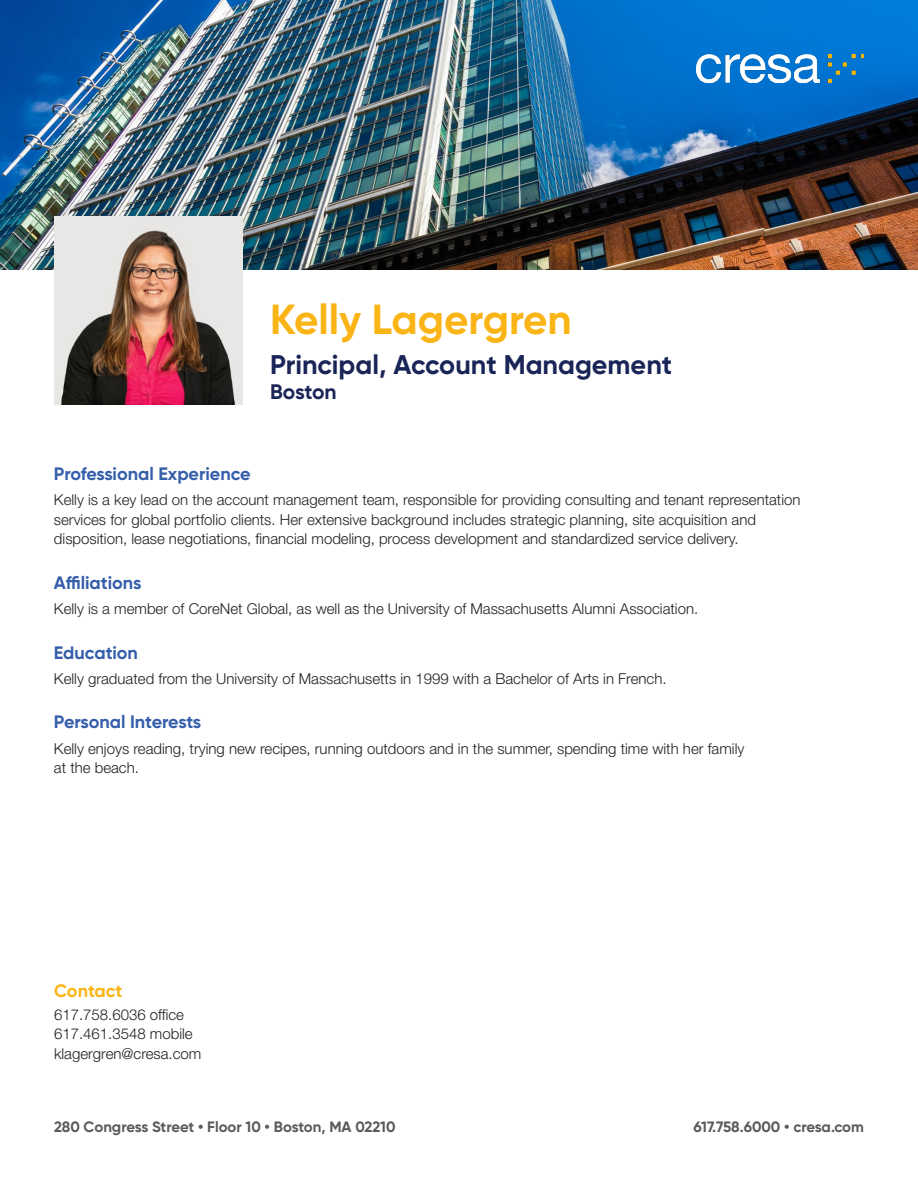
<style>
.page{position:relative;width:918px;height:1188px;background:#fff}
.page>*{position:absolute;margin:0;border:0;box-sizing:border-box;transform-origin:0 0}
.Name{font:700 42px "Gilroy";color:#fbb416}
.t1{font:700 27px "Gilroy";color:#1a2557}
.Office{font:700 21px "Gilroy";letter-spacing:-.01em;color:#1a2557}
.Header-V{font:700 18px "Gilroy";color:#355eab}
.t2{font:700 18px "Gilroy";color:#fbb416}
.Body{font:300 15px/19.5px "Helvetica Neue LT Std";color:#231f20}
.t3{font:700 15px "Gilroy";color:#595a59}
</style>
<div class="page">
<img style="left:0;top:0;width:918px;height:270px">
<img style="left:697px;top:54px;width:167px;height:29px">
<img style="left:54px;top:216px;width:189px;height:189px">
<p class="Name" style="left:270px;top:293px;width:303px">Kelly Lagergren</p>
<p class="t1" style="left:270px;top:348px;width:404px">Principal, Account Management</p>
<p class="Office" style="left:270px;top:379px;width:68px">Boston</p>
<p class="Header-V" style="left:54px;top:462px;width:198px">Professional Experience</p>
<p class="Body" style="left:54px;top:490px;width:748px">Kelly is a key lead on the account management team, responsible for providing consulting and tenant representation services for global portfolio clients. Her extensive background includes strategic planning, site acquisition and disposition, lease negotiations, financial modeling, process development and standardized service delivery.</p>
<p class="Header-V" style="left:54px;top:571px;width:89px">Affiliations</p>
<p class="Body" style="left:54px;top:599px;width:646px">Kelly is a member of CoreNet Global, as well as the University of Massachusetts Alumni Association.</p>
<p class="Header-V" style="left:54px;top:641px;width:86px">Education</p>
<p class="Body" style="left:54px;top:669px;width:614px">Kelly graduated from the University of Massachusetts in 1999 with a Bachelor of Arts in French.</p>
<p class="Header-V" style="left:54px;top:711px;width:149px">Personal Interests</p>
<p class="Body" style="left:54px;top:739px;width:692px">Kelly enjoys reading, trying new recipes, running outdoors and in the summer, spending time with her family at the beach.</p>
<p class="t2" style="left:54px;top:980px;width:70px">Contact</p>
<p class="Body" style="left:54px;top:1005px;width:132px">617.758.6036 office</p>
<p class="Body" style="left:54px;top:1024px;width:140px">617.461.3548 mobile</p>
<p class="Body" style="left:54px;top:1044px;width:149px">klagergren@cresa.com</p>
<p class="t3" style="left:54px;top:1118px;width:343px">280 Congress Street • Floor 10 • Boston, MA 02210</p>
<p class="t3" style="left:694px;top:1118px;width:172px">617.758.6000 • cresa.com</p>
</div>
